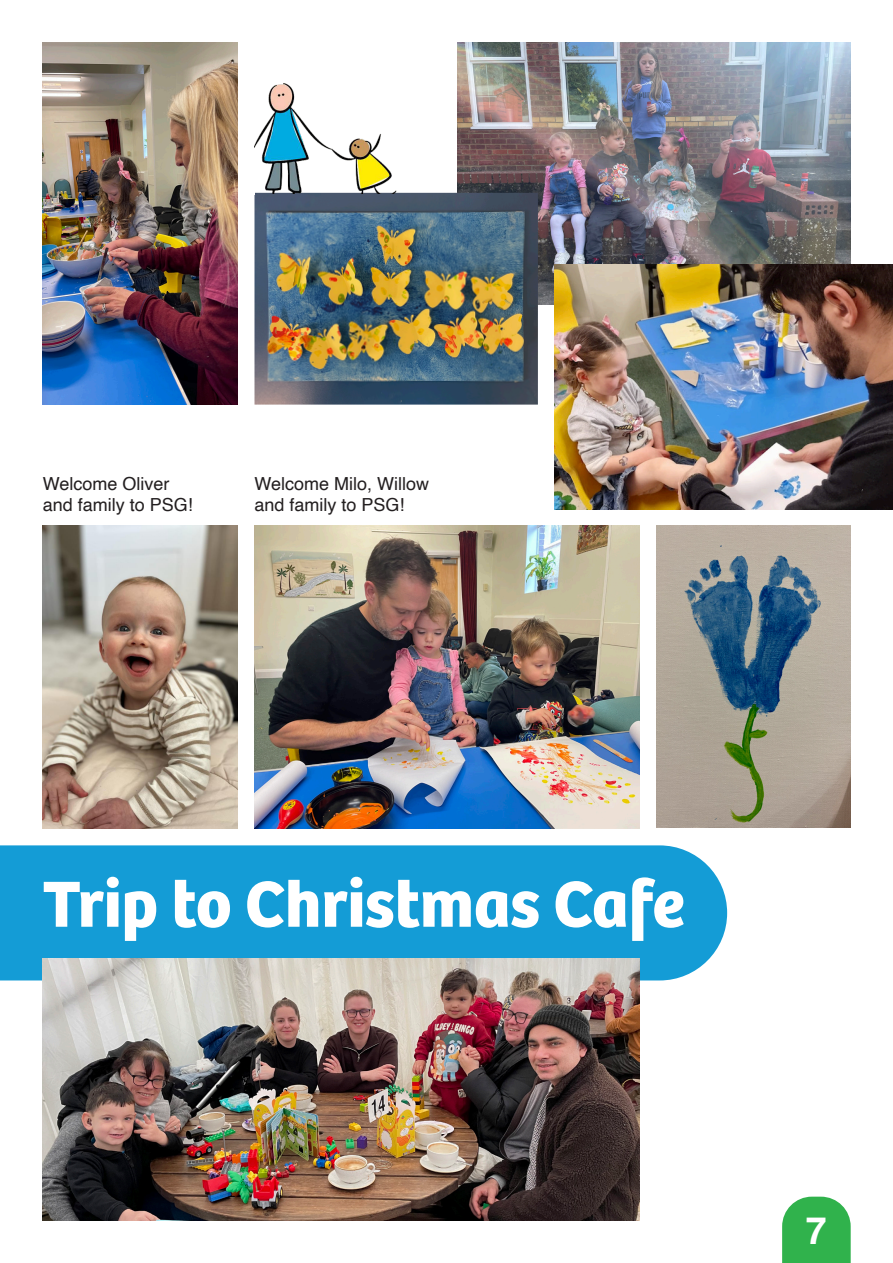
<style>
.page{position:relative;width:893px;height:1263px;background:#fff}
.page>*{position:absolute;margin:0;border:0;box-sizing:border-box;transform-origin:0 0}
.t1{font:700 67.5px "Bree";color:#fff}
.t2{font:700 37.5px "Helvetica";color:#fff}
.t3{font:18px/21.6px "Helvetica";color:#231f20}
</style>
<div class="page">
<svg style="left:782px;top:1197px;width:69px;height:66px;background:#41b85b"></svg>
<div style="left:0;top:845px;width:727px;height:135px;background:#149cd6"></div>
<img style="left:43px;top:958px;width:596px;height:262px">
<img style="left:43px;top:43px;width:194px;height:362px">
<img style="left:457px;top:42px;width:393px;height:262px">
<img style="left:555px;top:264px;width:338px;height:246px">
<img style="left:656px;top:525px;width:195px;height:303px">
<img style="left:43px;top:525px;width:194px;height:303px">
<img style="left:254px;top:525px;width:385px;height:303px">
<img style="left:254px;top:193px;width:284px;height:212px">
<img style="left:254px;top:83px;width:145px;height:111px">
<p class="t3" style="left:43px;top:473px;width:152px">Welcome Oliver and family to PSG!</p>
<p class="t3" style="left:254px;top:473px;width:176px">Welcome Milo, Willow</p>
<p class="t3" style="left:254px;top:495px;width:152px">and family to PSG!</p>
<p class="t1" style="left:43px;top:850px;width:643px">Trip to Christmas Cafe</p>
<p class="t2" style="left:806px;top:1208px;width:22px">7</p>
</div>
